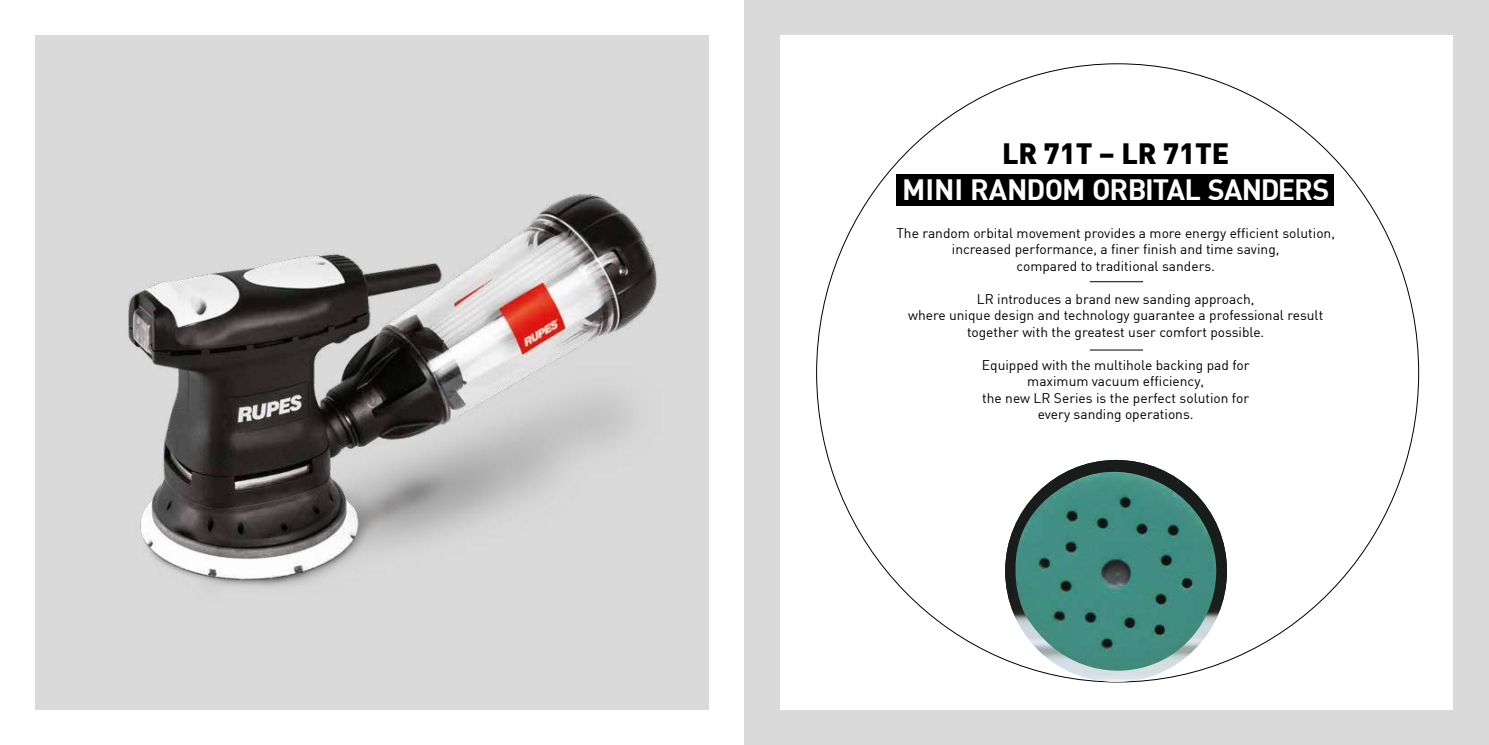
<style>
.page{position:relative;width:1489px;height:745px;background:#fff}
.page>*{position:absolute;margin:0;border:0;box-sizing:border-box;transform-origin:0 0}
.t1{font:700 28.75px "DIN";letter-spacing:-.02em;color:#fff}
.t2{font:900 28.75px "DIN";color:#000}
.t3{font:13.75px/16.5px "DIN";color:#000;text-align:center}
</style>
<div class="page">
<div style="left:744px;top:0;width:744px;height:744px;background:#dadada"></div>
<div style="left:780px;top:35px;width:672px;height:674px;background:#fff"></div>
<img style="left:35px;top:35px;width:674px;height:674px">
<img style="left:1014px;top:481px;width:203px;height:190px">
<img style="left:1005px;top:459px;width:221px;height:222px;border-radius:111px">
<div style="left:896px;top:174px;width:437px;height:32px;background:#000"></div>
<hr style="left:1089px;top:281px;width:53px;height:1px;background:#000">
<hr style="left:1089px;top:349px;width:53px;height:1px;background:#000">
<h1 class="t2" style="left:1002px;top:134px;width:229px">LR 71T – LR 71TE</h1>
<h1 class="t1" style="left:902px;top:171px;width:429px">MINI RANDOM ORBITAL SANDERS</h1>
<p class="t3" style="left:896px;top:224px;width:440px">The random orbital movement provides a more energy efficient solution, increased performance, a finer finish and time saving,<br>compared to traditional sanders.</p>
<p class="t3" style="left:908px;top:290px;width:416px">LR introduces a brand new sanding approach,<br>where unique design and technology guarantee a professional result together with the greatest user comfort possible.</p>
<p class="t3" style="left:981px;top:356px;width:269px">Equipped with the multihole backing pad for maximum vacuum efficiency,<br>the new LR Series is the perfect solution for every sanding operations.</p>
</div>
